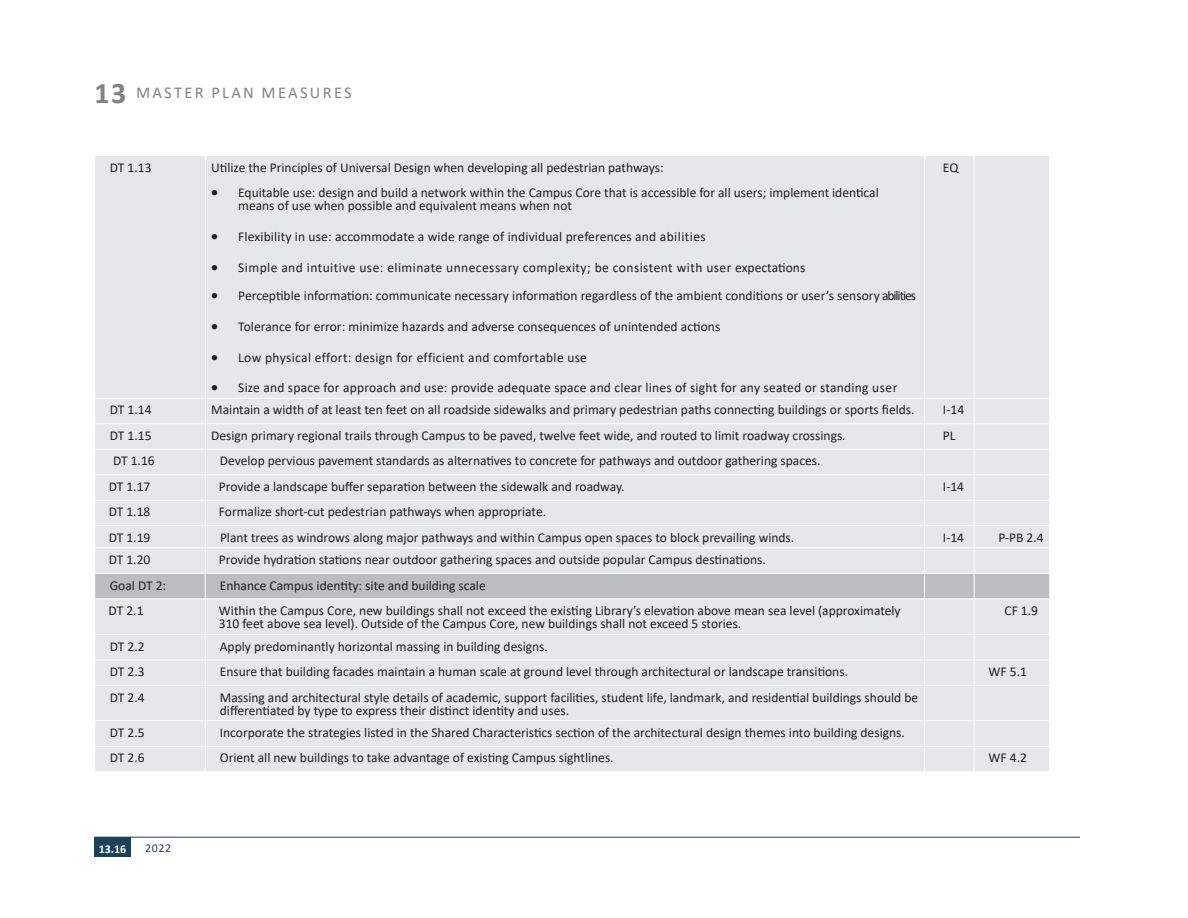
<style>
.page{position:relative;width:1188px;height:918px;background:#fff}
.page>*{position:absolute;margin:0;border:0;box-sizing:border-box;transform-origin:0 0}
.t1{font:16.5px "Calibri";letter-spacing:.14em;color:#808285}
.Table_Paragraph{font:13.5px/13.2px "Calibri";color:#221f1f}
.Table_Paragraph-2{font:13.5px "Calibri";letter-spacing:.035em;color:#221f1f}
.Table_Paragraph-3{font:13.5px "Calibri";letter-spacing:.025em;color:#221f1f}
.t2{font:700 12px "Calibri";color:#fff}
.t3{font:12px "Calibri";color:#1a425d}
.s1{font-weight:700;font-size:30px}
.s2{font-style:inherit}
</style>
<div class="page">
<div style="left:95px;top:156px;width:954px;height:615px;background:#e6e7e8"></div>
<hr style="left:205px;top:156px;width:1px;height:242px;background:#fff">
<hr style="left:924px;top:156px;width:1px;height:242px;background:#fff">
<hr style="left:974px;top:156px;width:1px;height:242px;background:#fff">
<svg style="left:95px;top:398px;width:955px;height:201px;background:#e1e3e4"></svg>
<hr style="left:94px;top:599px;width:111px;height:1px;background:#fff">
<hr style="left:205px;top:599px;width:720px;height:1px;background:#fff">
<hr style="left:205px;top:599px;width:1px;height:35px;background:#fff">
<hr style="left:925px;top:599px;width:49px;height:1px;background:#fff">
<hr style="left:924px;top:599px;width:1px;height:35px;background:#fff">
<hr style="left:974px;top:599px;width:76px;height:1px;background:#fff">
<hr style="left:974px;top:599px;width:1px;height:35px;background:#fff">
<hr style="left:94px;top:634px;width:111px;height:1px;background:#fff">
<hr style="left:205px;top:634px;width:720px;height:1px;background:#fff">
<hr style="left:925px;top:634px;width:49px;height:1px;background:#fff">
<hr style="left:974px;top:634px;width:76px;height:1px;background:#fff">
<hr style="left:94px;top:660px;width:111px;height:1px;background:#fff">
<hr style="left:205px;top:660px;width:720px;height:1px;background:#fff">
<svg style="left:205px;top:635px;width:1px;height:50px"></svg>
<hr style="left:925px;top:660px;width:49px;height:1px;background:#fff">
<svg style="left:924px;top:635px;width:1px;height:50px"></svg>
<hr style="left:974px;top:660px;width:76px;height:1px;background:#fff">
<svg style="left:974px;top:635px;width:1px;height:50px"></svg>
<hr style="left:94px;top:685px;width:111px;height:1px;background:#fff">
<hr style="left:205px;top:685px;width:720px;height:1px;background:#fff">
<hr style="left:205px;top:686px;width:1px;height:35px;background:#fff">
<hr style="left:925px;top:685px;width:49px;height:1px;background:#fff">
<hr style="left:924px;top:686px;width:1px;height:35px;background:#fff">
<hr style="left:974px;top:685px;width:76px;height:1px;background:#fff">
<hr style="left:974px;top:686px;width:1px;height:35px;background:#fff">
<hr style="left:94px;top:721px;width:111px;height:1px;background:#fff">
<hr style="left:205px;top:721px;width:720px;height:1px;background:#fff">
<hr style="left:925px;top:721px;width:49px;height:1px;background:#fff">
<hr style="left:974px;top:721px;width:76px;height:1px;background:#fff">
<hr style="left:94px;top:746px;width:111px;height:1px;background:#fff">
<hr style="left:205px;top:746px;width:720px;height:1px;background:#fff">
<svg style="left:205px;top:722px;width:1px;height:49px"></svg>
<hr style="left:925px;top:746px;width:49px;height:1px;background:#fff">
<svg style="left:924px;top:722px;width:1px;height:49px"></svg>
<hr style="left:974px;top:746px;width:76px;height:1px;background:#fff">
<svg style="left:974px;top:722px;width:1px;height:49px"></svg>
<div style="left:94px;top:837px;width:37px;height:19px;background:#1a425d"></div>
<hr style="left:94px;top:837px;width:986px;height:1px;background:#1a425d">
<p class="t1" style="left:94px;top:81px;width:259px"><span class="s1">13</span> MASTER PLAN MEASURES</p>
<p class="Table_Paragraph" style="left:110px;top:160px;width:43px">DT 1.13</p>
<p class="Table_Paragraph" style="left:211px;top:160px;width:454px">Utilize the Principles of Universal Design when developing all pedestrian pathways:</p>
<p class="Table_Paragraph" style="left:238px;top:186px;width:642px;text-indent:-27px">• Equitable use: design and build a network within the Campus Core that is accessible for all users; implement identical means of use when possible and equivalent means when not</p>
<p class="Table_Paragraph" style="left:211px;top:230px;width:496px">• Flexibility in use: accommodate a wide range of individual preferences and abilities</p>
<p class="Table_Paragraph-2" style="left:211px;top:258px;width:596px">• Simple and intuitive use: eliminate unnecessary complexity; be consistent with user expectations</p>
<p class="Table_Paragraph" style="left:211px;top:289px;width:706px">• Perceptible information: communicate necessary information regardless of the ambient conditions or user’s sensory abilities</p>
<p class="Table_Paragraph" style="left:211px;top:320px;width:511px">• Tolerance for error: minimize hazards and adverse consequences of unintended actions</p>
<p class="Table_Paragraph-3" style="left:211px;top:348px;width:377px">• Low physical effort: design for efficient and comfortable use</p>
<p class="Table_Paragraph" style="left:211px;top:381px;width:688px">• Size and space for approach and use: provide adequate space and clear lines of sight for any seated or standing user</p>
<p class="Table_Paragraph" style="left:943px;top:160px;width:17px">EQ</p>
<p class="Table_Paragraph" style="left:110px;top:403px;width:43px">DT 1.14</p>
<p class="Table_Paragraph" style="left:211px;top:403px;width:705px">Maintain a width of at least ten feet on all roadside sidewalks and primary pedestrian paths connecting buildings or sports fields.</p>
<p class="Table_Paragraph" style="left:943px;top:403px;width:23px">I-14</p>
<p class="Table_Paragraph" style="left:110px;top:428px;width:43px">DT 1.15</p>
<p class="Table_Paragraph" style="left:211px;top:428px;width:636px">Design primary regional trails through Campus to be paved, twelve feet wide, and routed to limit roadway crossings.</p>
<p class="Table_Paragraph" style="left:943px;top:428px;width:14px">PL</p>
<p class="Table_Paragraph" style="left:113px;top:454px;width:43px">DT 1.16</p>
<p class="Table_Paragraph" style="left:220px;top:454px;width:602px">Develop pervious pavement standards as alternatives to concrete for pathways and outdoor gathering spaces.</p>
<p class="Table_Paragraph" style="left:109px;top:479px;width:43px">DT 1.17</p>
<p class="Table_Paragraph" style="left:219px;top:479px;width:407px">Provide a landscape buffer separation between the sidewalk and roadway.</p>
<p class="Table_Paragraph" style="left:943px;top:479px;width:23px">I-14</p>
<p class="Table_Paragraph" style="left:109px;top:505px;width:43px">DT 1.18</p>
<p class="Table_Paragraph" style="left:219px;top:505px;width:329px">Formalize short-cut pedestrian pathways when appropriate.</p>
<p class="Table_Paragraph" style="left:109px;top:530px;width:43px">DT 1.19</p>
<p class="Table_Paragraph" style="left:220px;top:530px;width:576px">Plant trees as windrows along major pathways and within Campus open spaces to block prevailing winds.</p>
<p class="Table_Paragraph" style="left:943px;top:530px;width:23px">I-14</p>
<p class="Table_Paragraph" style="left:999px;top:530px;width:47px">P-PB 2.4</p>
<p class="Table_Paragraph" style="left:109px;top:553px;width:43px">DT 1.20</p>
<p class="Table_Paragraph" style="left:219px;top:553px;width:548px">Provide hydration stations near outdoor gathering spaces and outside popular Campus destinations.</p>
<p class="Table_Paragraph" style="left:110px;top:578px;width:58px">Goal DT 2:</p>
<p class="Table_Paragraph" style="left:220px;top:578px;width:267px">Enhance Campus identity: site and building scale</p>
<p class="Table_Paragraph" style="left:109px;top:604px;width:36px">DT 2.1</p>
<p class="Table_Paragraph" style="left:219px;top:604px;width:683px">Within the Campus Core, new buildings shall not exceed the existing Library’s elevation above mean sea level (approximately<br>310 feet above sea level). Outside of the Campus Core, new buildings shall not exceed 5 stories.</p>
<p class="Table_Paragraph" style="left:1005px;top:604px;width:35px">CF 1.9</p>
<p class="Table_Paragraph" style="left:110px;top:639px;width:36px">DT 2.2</p>
<p class="Table_Paragraph" style="left:220px;top:639px;width:330px">Apply predominantly horizontal massing in building designs.</p>
<p class="Table_Paragraph" style="left:110px;top:665px;width:36px">DT 2.3</p>
<p class="Table_Paragraph" style="left:220px;top:665px;width:630px">Ensure that building facades maintain a human scale at ground level through architectural or landscape transitions.</p>
<p class="Table_Paragraph" style="left:989px;top:665px;width:40px">WF 5.1</p>
<p class="Table_Paragraph" style="left:110px;top:690px;width:36px">DT 2.4</p>
<p class="Table_Paragraph" style="left:220px;top:690px;width:700px">Massing and architectural style details of academic, support facilities, student life, landmark, and residential buildings should be differentiated by type to express their distinct identity and uses.</p>
<p class="Table_Paragraph" style="left:110px;top:725px;width:36px">DT 2.5</p>
<p class="Table_Paragraph" style="left:220px;top:725px;width:687px">Incorporate the strategies listed in the Shared Characteristics section of the architectural design themes into building designs.</p>
<p class="Table_Paragraph" style="left:110px;top:751px;width:36px">DT 2.6</p>
<p class="Table_Paragraph" style="left:220px;top:751px;width:395px">Orient all new buildings to take advantage of existing Campus sightlines.</p>
<p class="Table_Paragraph" style="left:989px;top:751px;width:40px">WF 4.2</p>
<p class="t2" style="left:99px;top:841px;width:29px">13.<span class="s2">16</span></p>
<p class="t3" style="left:145px;top:839px;width:28px">2022</p>
</div>
